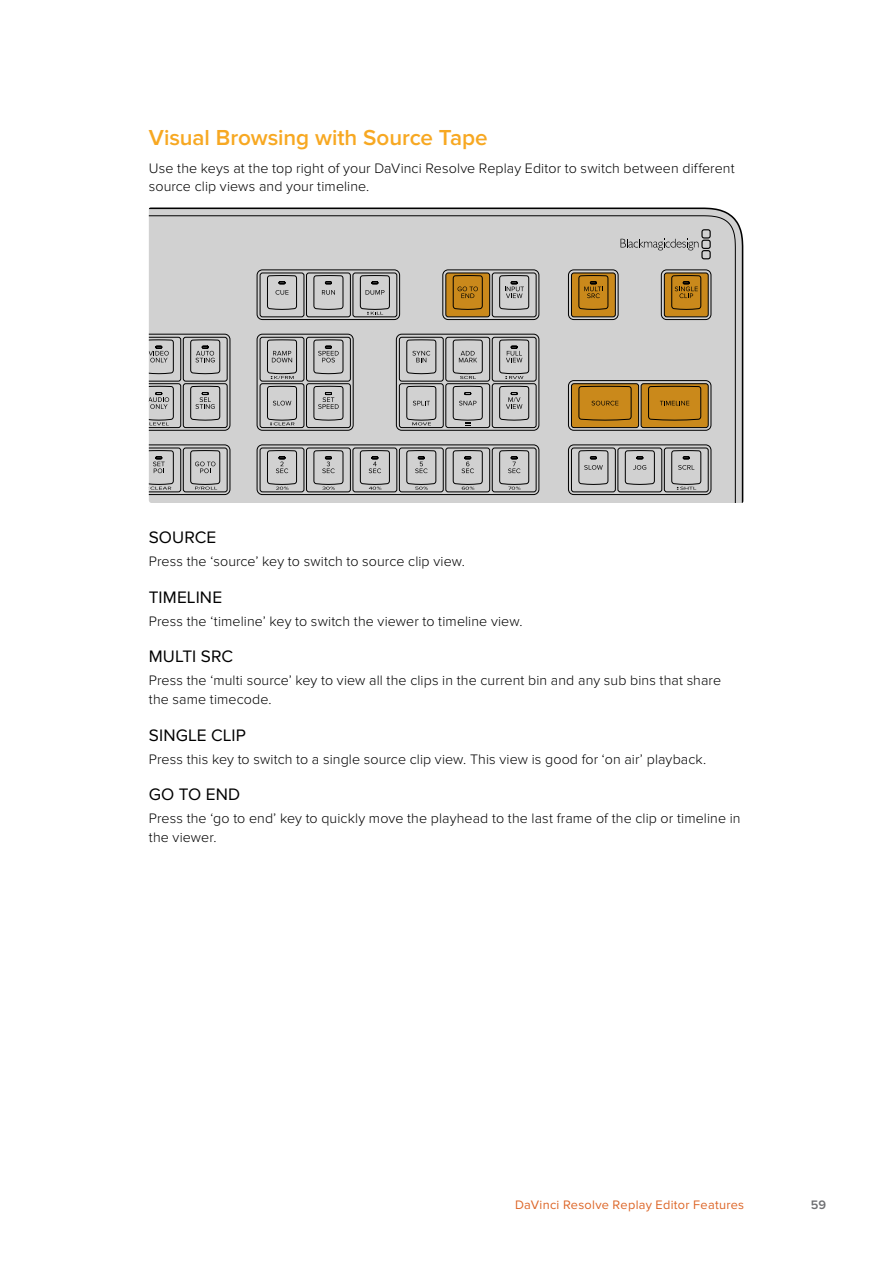
<style>
.page{position:relative;width:893px;height:1263px;background:#fff}
.page>*{position:absolute;margin:0;border:0;box-sizing:border-box;transform-origin:0 0}
.t1{font:600 22.5px "Proxima Nova";letter-spacing:-.005em;color:#f7a822}
.t2{font:17.25px "Proxima Nova";letter-spacing:.005em;color:#000}
.t3{font:300 14.25px/18.8px "Proxima Nova";letter-spacing:.005em;color:#000}
.t4{font:12.75px "Proxima Nova";letter-spacing:.025em;color:#dd6628}
.t5{font:600 12.75px "Proxima Nova";color:#6d6e71}
</style>
<div class="page">
<svg style="left:149px;top:207px;width:595px;height:296px;background:#adadad"></svg>
<svg style="left:149px;top:215px;width:587px;height:288px;background:#c4c4c4"></svg>
<div style="left:571px;top:383px;width:68px;height:45px;border:1px solid #000;border-radius:2px"></div>
<div style="left:641px;top:383px;width:67px;height:45px;border:1px solid #000;border-radius:2px"></div>
<div style="left:260px;top:273px;width:44px;height:44px;border:1px solid #000;border-radius:2px"></div>
<div style="left:306px;top:273px;width:45px;height:44px;border:1px solid #000;border-radius:2px"></div>
<div style="left:183px;top:383px;width:44px;height:45px;border:1px solid #000;border-radius:2px"></div>
<div style="left:446px;top:448px;width:44px;height:44px;border:1px solid #000;border-radius:2px"></div>
<div style="left:492px;top:448px;width:44px;height:44px;border:1px solid #000;border-radius:2px"></div>
<div style="left:260px;top:448px;width:44px;height:44px;border:1px solid #000;border-radius:2px"></div>
<div style="left:306px;top:448px;width:45px;height:44px;border:1px solid #000;border-radius:2px"></div>
<div style="left:353px;top:448px;width:44px;height:44px;border:1px solid #000;border-radius:2px"></div>
<div style="left:399px;top:448px;width:44px;height:44px;border:1px solid #000;border-radius:2px"></div>
<div style="left:183px;top:337px;width:44px;height:44px;border:1px solid #000;border-radius:2px"></div>
<div style="left:260px;top:383px;width:44px;height:45px;border:1px solid #000;border-radius:2px"></div>
<div style="left:306px;top:383px;width:45px;height:45px;border:1px solid #000;border-radius:2px"></div>
<div style="left:260px;top:337px;width:44px;height:44px;border:1px solid #000;border-radius:2px"></div>
<div style="left:306px;top:337px;width:45px;height:44px;border:1px solid #000;border-radius:2px"></div>
<div style="left:353px;top:273px;width:44px;height:44px;border:1px solid #000;border-radius:2px"></div>
<div style="left:399px;top:383px;width:44px;height:45px;border:1px solid #000;border-radius:2px"></div>
<div style="left:446px;top:383px;width:44px;height:45px;border:1px solid #000;border-radius:2px"></div>
<div style="left:492px;top:383px;width:44px;height:45px;border:1px solid #000;border-radius:2px"></div>
<div style="left:399px;top:337px;width:44px;height:44px;border:1px solid #000;border-radius:2px"></div>
<div style="left:446px;top:337px;width:44px;height:44px;border:1px solid #000;border-radius:2px"></div>
<div style="left:492px;top:337px;width:44px;height:44px;border:1px solid #000;border-radius:2px"></div>
<div style="left:183px;top:448px;width:44px;height:44px;border:1px solid #000;border-radius:2px"></div>
<div style="left:571px;top:448px;width:44px;height:44px;border:1px solid #000;border-radius:2px"></div>
<div style="left:618px;top:448px;width:44px;height:44px;border:1px solid #000;border-radius:2px"></div>
<div style="left:664px;top:448px;width:44px;height:44px;border:1px solid #000;border-radius:2px"></div>
<div style="left:492px;top:273px;width:44px;height:44px;border:1px solid #000;border-radius:2px"></div>
<div style="left:571px;top:273px;width:44px;height:44px;border:1px solid #000;border-radius:2px"></div>
<svg style="left:620px;top:229px;width:91px;height:30px;background:#bcbcbc"></svg>
<svg style="left:499px;top:386px;width:30px;height:34px"></svg>
<svg style="left:267px;top:275px;width:30px;height:35px"></svg>
<svg style="left:313px;top:275px;width:30px;height:35px"></svg>
<svg style="left:190px;top:339px;width:30px;height:35px"></svg>
<svg style="left:190px;top:386px;width:30px;height:34px"></svg>
<svg style="left:313px;top:386px;width:30px;height:34px"></svg>
<svg style="left:313px;top:339px;width:30px;height:35px"></svg>
<svg style="left:578px;top:450px;width:30px;height:35px"></svg>
<svg style="left:625px;top:450px;width:30px;height:35px"></svg>
<svg style="left:499px;top:275px;width:30px;height:35px"></svg>
<svg style="left:406px;top:339px;width:30px;height:35px"></svg>
<svg style="left:267px;top:450px;width:30px;height:40px"></svg>
<svg style="left:313px;top:450px;width:30px;height:40px"></svg>
<svg style="left:360px;top:450px;width:30px;height:40px"></svg>
<svg style="left:406px;top:450px;width:30px;height:40px"></svg>
<svg style="left:453px;top:450px;width:30px;height:40px"></svg>
<svg style="left:499px;top:450px;width:30px;height:40px"></svg>
<svg style="left:453px;top:386px;width:30px;height:40px"></svg>
<svg style="left:149px;top:448px;width:32px;height:44px"></svg>
<svg style="left:267px;top:386px;width:30px;height:39px"></svg>
<svg style="left:406px;top:386px;width:30px;height:39px"></svg>
<svg style="left:267px;top:339px;width:30px;height:40px"></svg>
<svg style="left:499px;top:339px;width:30px;height:40px"></svg>
<svg style="left:671px;top:450px;width:30px;height:40px"></svg>
<svg style="left:453px;top:339px;width:30px;height:40px"></svg>
<svg style="left:360px;top:275px;width:30px;height:40px"></svg>
<svg style="left:190px;top:450px;width:30px;height:40px"></svg>
<svg style="left:149px;top:337px;width:32px;height:91px;background:#acacac"></svg>
<svg style="left:446px;top:273px;width:44px;height:44px;background:#ae7617"></svg>
<svg style="left:572px;top:273px;width:43px;height:44px;background:#af7717"></svg>
<svg style="left:664px;top:273px;width:44px;height:44px;background:#aa7417"></svg>
<svg style="left:571px;top:384px;width:67px;height:43px;background:#b77c18"></svg>
<svg style="left:641px;top:384px;width:67px;height:43px;background:#b77c18"></svg>
<h1 class="t1" style="left:149px;top:125px;width:340px">Visual Browsing with Source Tape</h1>
<p class="t3" style="left:149px;top:159px;width:587px">Use the keys at the top right of your DaVinci Resolve Replay Editor to switch between different source clip views and your timeline.</p>
<p class="t2" style="left:149px;top:527px;width:69px">SOURCE</p>
<p class="t3" style="left:149px;top:552px;width:317px">Press the ‘source’ key to switch to source clip view.</p>
<p class="t2" style="left:149px;top:587px;width:75px">TIMELINE</p>
<p class="t3" style="left:149px;top:612px;width:375px">Press the ‘timeline’ key to switch the viewer to timeline view.</p>
<p class="t2" style="left:149px;top:647px;width:86px">MULTI SRC</p>
<p class="t3" style="left:149px;top:671px;width:574px">Press the ‘multi source’ key to view all the clips in the current bin and any sub bins that share the same timecode.</p>
<p class="t2" style="left:149px;top:725px;width:99px">SINGLE CLIP</p>
<p class="t3" style="left:149px;top:750px;width:559px">Press this key to switch to a single source clip view. This view is good for ‘on air’ playback.</p>
<p class="t2" style="left:149px;top:785px;width:93px">GO TO END</p>
<p class="t3" style="left:149px;top:809px;width:593px">Press the ‘go to end’ key to quickly move the playhead to the last frame of the clip or timeline in the viewer.</p>
<p class="t4" style="left:515px;top:1198px;width:231px">DaVinci Resolve Replay Editor Features</p>
<p class="t5" style="left:811px;top:1198px;width:17px">59</p>
</div>
